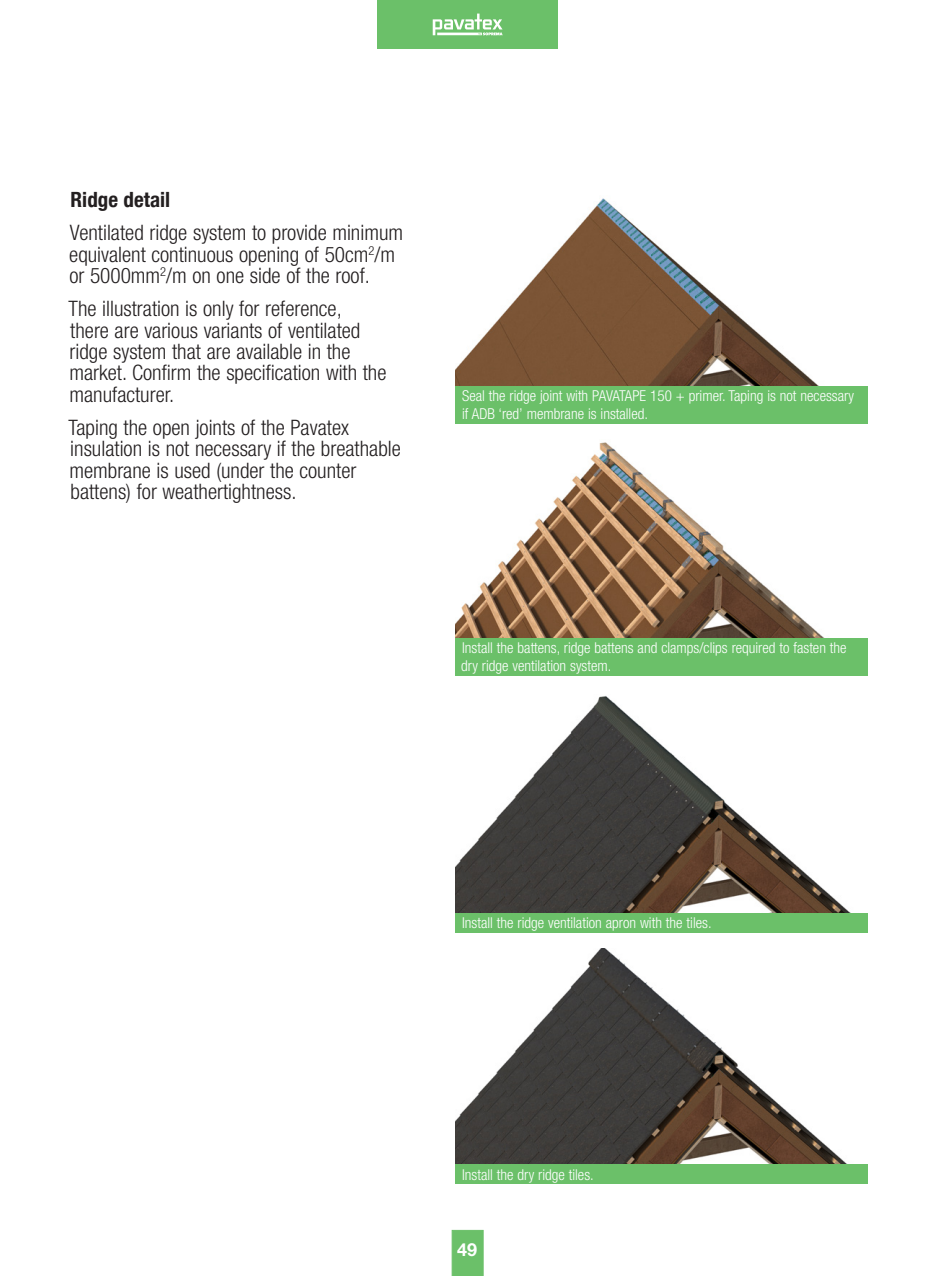
<style>
.page{position:relative;width:936px;height:1276px;background:#fff}
.page>*{position:absolute;margin:0;border:0;box-sizing:border-box;transform-origin:0 0}
.t1{font:300 condensed 21.3px/21.3px "Helvetica Neue LT Com";color:#231f20}
.t2{font:700 condensed 21px "Helvetica Neue LT Com";color:#231f20}
.t3{font:700 18px "Helvetica Neue LT Std";color:#fff}
.t4{font:300 condensed 15px/18px "Helvetica Neue LT Com";color:#fff}
</style>
<div class="page">
<div style="left:377px;top:0;width:181px;height:49px;background:#6bc069"></div>
<svg style="left:452px;top:1230px;width:31px;height:46px"></svg>
<svg style="left:432px;top:14px;width:70px;height:21px"></svg>
<img style="left:455px;top:198px;width:364px;height:188px">
<div style="left:455px;top:386px;width:412px;height:37px;background:#6bc069"></div>
<img style="left:455px;top:442px;width:370px;height:196px">
<div style="left:455px;top:638px;width:412px;height:37px;background:#6bc069"></div>
<img style="left:455px;top:696px;width:396px;height:217px">
<div style="left:455px;top:913px;width:412px;height:19px;background:#6bc069"></div>
<img style="left:455px;top:949px;width:392px;height:215px">
<div style="left:455px;top:1164px;width:412px;height:20px;background:#6bc069"></div>
<p class="t2" style="left:71px;top:187px;width:101px">Ridge detail</p>
<p class="t1" style="left:69px;top:222px;width:335px">Ventilated ridge system to provide minimum equivalent continuous opening of 50cm<sup>2</sup>/m or 5000mm<sup>2</sup>/m on one side of the roof.</p>
<p class="t1" style="left:69px;top:298px;width:319px">The illustration is only for reference,<br>there are various variants of ventilated ridge system that are available in the market. Confirm the specification with the manufacturer.</p>
<p class="t1" style="left:69px;top:417px;width:334px">Taping the open joints of the Pavatex insulation is not necessary if the breathable membrane is used (under the counter battens) for weathertightness.</p>
<p class="t4" style="left:462px;top:387px;width:393px">Seal the ridge joint with PAVATAPE 150 + primer. Taping is not necessary if ADB ‘red’ membrane is installed.</p>
<p class="t4" style="left:461px;top:638px;width:387px">Install the battens, ridge battens and clamps/clips required to fasten the dry ridge ventilation system.</p>
<p class="t4" style="left:462px;top:913px;width:251px">Install the ridge ventilation apron with the tiles.</p>
<p class="t4" style="left:462px;top:1165px;width:133px">Install the dry ridge tiles.</p>
<p class="t3" style="left:457px;top:1238px;width:22px">49</p>
</div>
